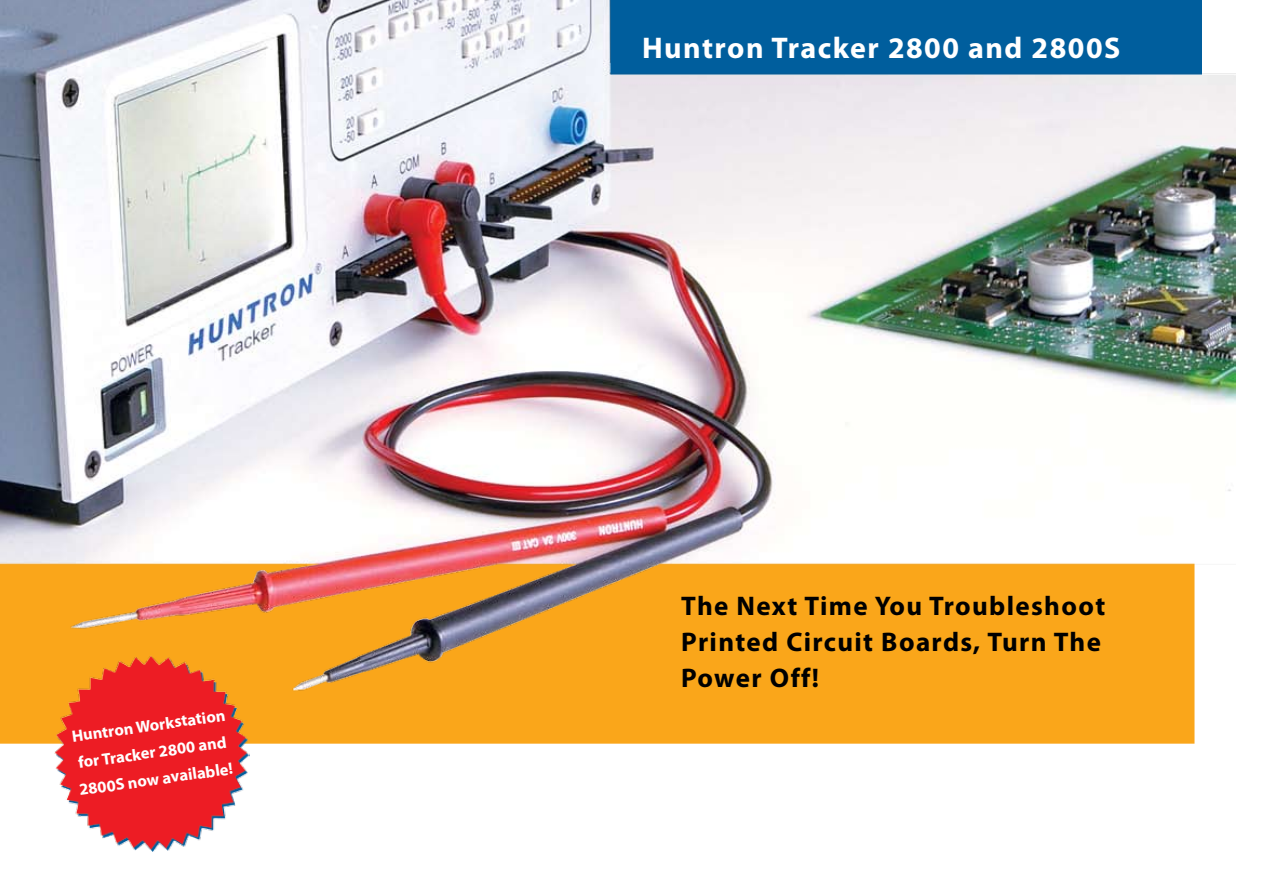
<style>
.page{position:relative;width:1263px;height:893px;background:#fff}
.page>*{position:absolute;margin:0;border:0;box-sizing:border-box;transform-origin:0 0}
.t1{font:700 30px "Myriad Pro";letter-spacing:.05em;color:#fff}
.t2{font:700 27px/36px "Myriad Pro";letter-spacing:.05em;color:#000}
.t3{font:700 16.5px/27px "Myriad Pro";color:#fff}
</style>
<div class="page">
<img style="left:0;top:0;width:1235px;height:744px">
<img style="left:54px;top:656px;width:196px;height:195px">
<p class="t3" style="left:70px;top:722px;width:156px;rotate:-8deg">Huntron Workstation for Tracker 2800 and<br>2800S now available!</p>
<p class="t1" style="left:642px;top:28px;width:480px">Huntron Tracker 2800 and 2800S</p>
<p class="t2" style="left:681px;top:587px;width:426px">The Next Time You Troubleshoot<br>Printed Circuit Boards, Turn The<br>Power Off!</p>
</div>
